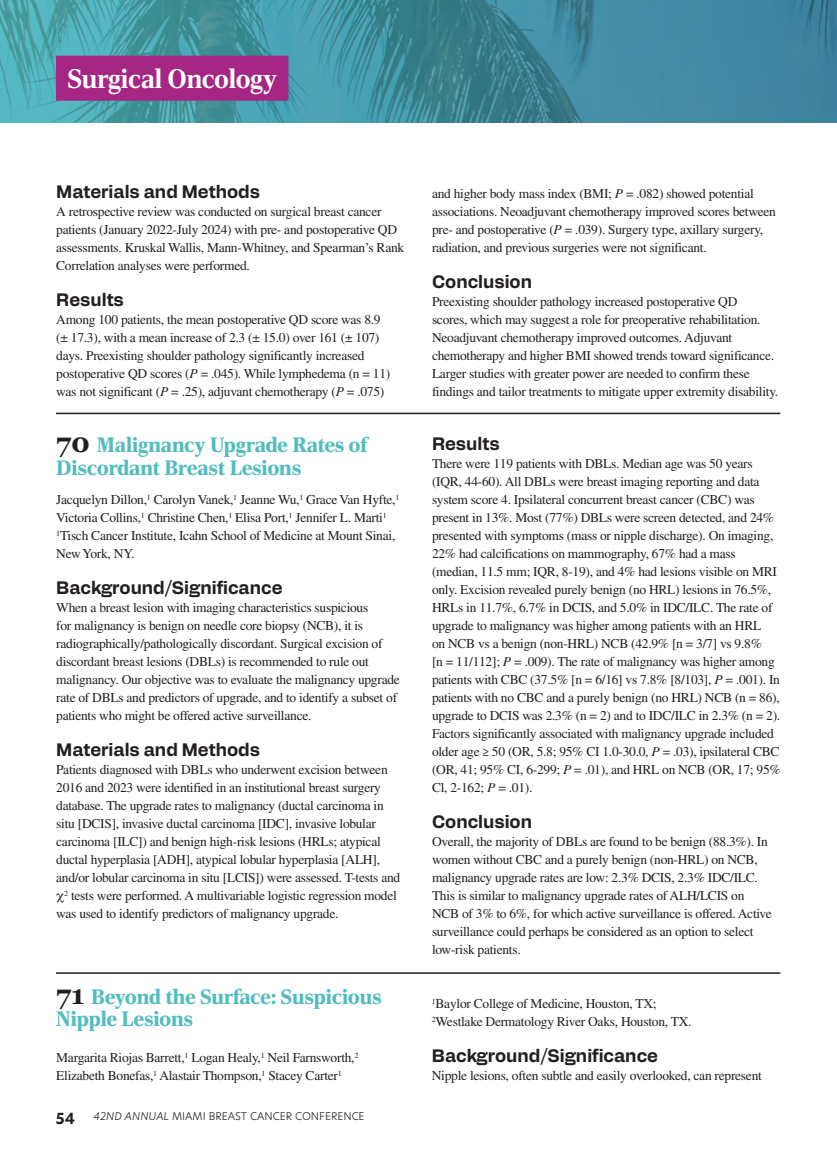
<style>
.page{position:relative;width:837px;height:1161px;background:#fff}
.page>*{position:absolute;margin:0;border:0;box-sizing:border-box;transform-origin:0 0}
.t1{font:700 27px "Rocky";color:#fff}
.t2{font:900 21px/22.5px "Rocky";color:#52bcbe}
.Subhead{font:700 18px "Alfabet";color:#231f20}
.Text_No_Indent{font:13.5px/18px "Times LT Std";letter-spacing:-.02em;color:#231f20}
.Author{font:13.5px/18px "Times LT Std";letter-spacing:-.02em;color:#231f20}
.t3{font:300 10.5px "New Hero";color:#231f20}
.s1{font-style:italic}
.s2{font-family:"Georgia";font-weight:700;font-size:27px;color:#231f20}
.s3{font-family:"Times LT Std Phonetic"}
.s4{font-weight:700;font-size:15px}
</style>
<div class="page">
<svg style="left:0;top:0;width:837px;height:123px;background:#428fa1"></svg>
<div style="left:56px;top:56px;width:232px;height:45px;background:#a52683"></div>
<hr style="left:56px;top:413px;width:724px;height:1px;background:#231f20">
<hr style="left:56px;top:972px;width:724px;height:2px;background:#231f20">
<h1 class="t1" style="left:67px;top:63px;width:211px">Surgical Oncology</h1>
<p class="Subhead" style="left:56px;top:178px;width:205px">Materials and Methods</p>
<p class="Text_No_Indent" style="left:56px;top:202px;width:350px">A retrospective review was conducted on surgical breast cancer patients (January 2022-July 2024) with pre- and postoperative QD assessments. Kruskal Wallis, Mann-Whitney, and Spearman’s Rank Correlation analyses were performed.</p>
<p class="Subhead" style="left:56px;top:286px;width:69px">Results</p>
<p class="Text_No_Indent" style="left:56px;top:310px;width:336px">Among 100 patients, the mean postoperative QD score was 8.9 (± 17.3), with a mean increase of 2.3 (± 15.0) over 161 (± 107) days. Preexisting shoulder pathology significantly increased postoperative QD scores (<span class="s1">P</span> = .045). While lymphedema (n = 11) was not significant (<span class="s1">P</span> = .25), adjuvant chemotherapy (<span class="s1">P</span> = .075)</p>
<p class="t2" style="left:56px;top:434px;width:312px"><span class="s2">70</span> Malignancy Upgrade Rates of<br>Discordant Breast Lesions</p>
<p class="Author" style="left:56px;top:490px;width:345px">Jacquelyn Dillon,<sup>1</sup> Carolyn Vanek,<sup>1</sup> Jeanne Wu,<sup>1</sup> Grace Van Hyfte,<sup>1<br></sup>Victoria Collins,<sup>1</sup> Christine Chen,<sup>1</sup> Elisa Port,<sup>1</sup> Jennifer L. Marti<sup>1</sup></p>
<p class="Author" style="left:56px;top:526px;width:341px"><sup>1</sup>Tisch Cancer Institute, Icahn School of Medicine at Mount Sinai,<br>New York, NY.</p>
<p class="Subhead" style="left:56px;top:574px;width:228px">Background/Significance</p>
<p class="Text_No_Indent" style="left:56px;top:598px;width:345px">When a breast lesion with imaging characteristics suspicious<br>for malignancy is benign on needle core biopsy (NCB), it is radiographically/pathologically discordant. Surgical excision of discordant breast lesions (DBLs) is recommended to rule out malignancy. Our objective was to evaluate the malignancy upgrade rate of DBLs and predictors of upgrade, and to identify a subset of patients who might be offered active surveillance.</p>
<p class="Subhead" style="left:56px;top:736px;width:205px">Materials and Methods</p>
<p class="Text_No_Indent" style="left:56px;top:760px;width:346px">Patients diagnosed with DBLs who underwent excision between 2016 and 2023 were identified in an institutional breast surgery database. The upgrade rates to malignancy (ductal carcinoma in situ [DCIS], invasive ductal carcinoma [IDC], invasive lobular carcinoma [ILC]) and benign high-risk lesions (HRLs; atypical ductal hyperplasia [ADH], atypical lobular hyperplasia [ALH], and/or lobular carcinoma in situ [LCIS]) were assessed. T-tests and <span class="s3">χ</span><sup>2</sup> tests were performed. A multivariable logistic regression model was used to identify predictors of malignancy upgrade.</p>
<p class="t2" style="left:56px;top:985px;width:327px"><span class="s2">71</span> Beyond the Surface: Suspicious<br>Nipple Lesions</p>
<p class="Author" style="left:56px;top:1048px;width:304px">Margarita Riojas Barrett,<sup>1</sup> Logan Healy,<sup>1</sup> Neil Farnsworth,<sup>2<br></sup>Elizabeth Bonefas,<sup>1</sup> Alastair Thompson,<sup>1</sup> Stacey Carter<sup>1</sup></p>
<p class="t3" style="left:56px;top:1109px;width:310px"><span class="s4">54</span> <span class="s1">42ND ANNUAL</span> MIAMI BREAST CANCER CONFERENCE</p>
<p class="Text_No_Indent" style="left:432px;top:184px;width:346px">and higher body mass index (BMI; <span class="s1">P</span> = .082) showed potential associations. Neoadjuvant chemotherapy improved scores between pre- and postoperative (<span class="s1">P</span> = .039). Surgery type, axillary surgery, radiation, and previous surgeries were not significant.</p>
<p class="Subhead" style="left:432px;top:268px;width:102px">Conclusion</p>
<p class="Text_No_Indent" style="left:432px;top:292px;width:348px">Preexisting shoulder pathology increased postoperative QD<br>scores, which may suggest a role for preoperative rehabilitation.<br>Neoadjuvant chemotherapy improved outcomes. Adjuvant chemotherapy and higher BMI showed trends toward significance.<br>Larger studies with greater power are needed to confirm these findings and tailor treatments to mitigate upper extremity disability.</p>
<p class="Subhead" style="left:432px;top:430px;width:69px">Results</p>
<p class="Text_No_Indent" style="left:432px;top:454px;width:350px">There were 119 patients with DBLs. Median age was 50 years (IQR, 44-60). All DBLs were breast imaging reporting and data system score 4. Ipsilateral concurrent breast cancer (CBC) was present in 13%. Most (77%) DBLs were screen detected, and 24% presented with symptoms (mass or nipple discharge). On imaging, 22% had calcifications on mammography, 67% had a mass (median, 11.5 mm; IQR, 8-19), and 4% had lesions visible on MRI only. Excision revealed purely benign (no HRL) lesions in 76.5%, HRLs in 11.7%, 6.7% in DCIS, and 5.0% in IDC/ILC. The rate of upgrade to malignancy was higher among patients with an HRL<br>on NCB vs a benign (non-HRL) NCB (42.9% [n = 3/7] vs 9.8%<br>[n = 11/112]; <span class="s1">P</span> = .009). The rate of malignancy was higher among patients with CBC (37.5% [n = 6/16] vs 7.8% [8/103], <span class="s1">P</span> = .001). In patients with no CBC and a purely benign (no HRL) NCB (n = 86), upgrade to DCIS was 2.3% (n = 2) and to IDC/ILC in 2.3% (n = 2).<br>Factors significantly associated with malignancy upgrade included older age ≥ 50 (OR, 5.8; 95% CI 1.0-30.0, <span class="s1">P</span> = .03), ipsilateral CBC (OR, 41; 95% CI, 6-299; <span class="s1">P</span> = .01), and HRL on NCB (OR, 17; 95% Cl, 2-162; <span class="s1">P</span> = .01).</p>
<p class="Subhead" style="left:432px;top:808px;width:102px">Conclusion</p>
<p class="Text_No_Indent" style="left:432px;top:832px;width:341px">Overall, the majority of DBLs are found to be benign (88.3%). In women without CBC and a purely benign (non-HRL) on NCB, malignancy upgrade rates are low: 2.3% DCIS, 2.3% IDC/ILC.<br>This is similar to malignancy upgrade rates of ALH/LCIS on NCB of 3% to 6%, for which active surveillance is offered. Active surveillance could perhaps be considered as an option to select low-risk patients.</p>
<p class="Author" style="left:432px;top:994px;width:226px"><sup>1</sup>Baylor College of Medicine, Houston, TX;</p>
<p class="Author" style="left:432px;top:1012px;width:261px"><sup>2</sup>Westlake Dermatology River Oaks, Houston, TX.</p>
<p class="Subhead" style="left:432px;top:1042px;width:228px">Background/Significance</p>
<p class="Text_No_Indent" style="left:432px;top:1066px;width:332px">Nipple lesions, often subtle and easily overlooked, can represent</p>
</div>
